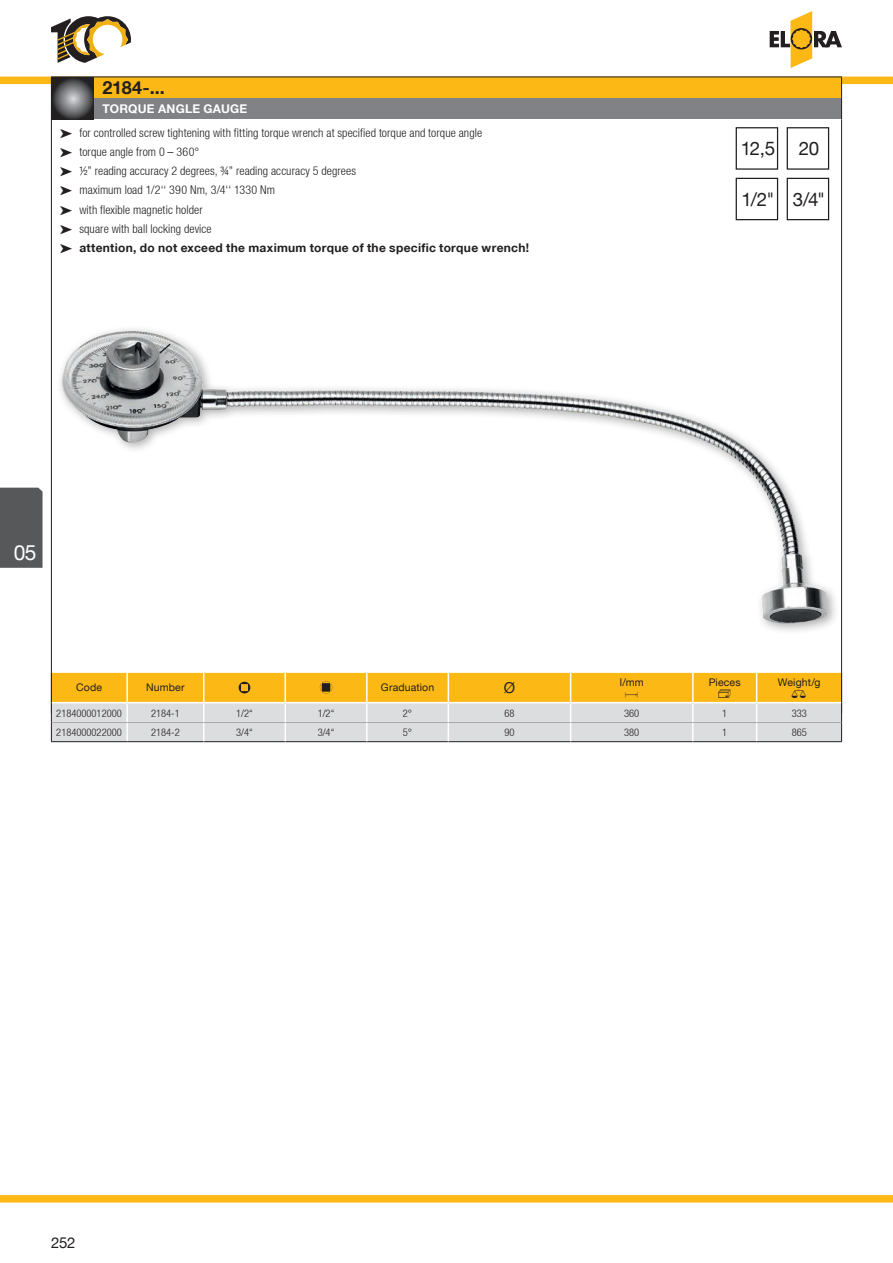
<style>
.page{position:relative;width:893px;height:1263px;background:#fff}
.page>*{position:absolute;margin:0;border:0;box-sizing:border-box;transform-origin:0 0}
.t1{font:21px "Helvetica Neue LT";color:#fff}
.t2{font:18.75px "Helvetica Neue LT";color:#231f20}
.t3{font:700 18px "Helvetica Neue LT";color:#231f20}
.t4{font:15px "Helvetica Neue LT";color:#231f20}
.t5{font:300 condensed 12px/19.2px "Helvetica Neue LT";letter-spacing:.01em;color:#231f20}
.t6{font:700 12px "Helvetica Neue LT";letter-spacing:.025em;color:#231f20}
.t7{font:700 12px "Helvetica Neue LT";letter-spacing:.02em;color:#fff}
.t8{font:300 condensed 10.5px "Helvetica Neue LT";color:#231f20}
.t9{font:10.5px "Helvetica Neue LT";letter-spacing:.01em;color:#231f20}
.t10{font:10.5px "elopikto 2013";color:#231f20}
.t11{font:10.5px "Tooltime";color:#231f20}
</style>
<div class="page">
<div style="left:0;top:1195px;width:893px;height:7px;background:#fcb814"></div>
<div style="left:0;top:77px;width:893px;height:7px;background:#fcb814"></div>
<svg style="left:770px;top:11px;width:72px;height:57px"></svg>
<svg style="left:51px;top:16px;width:80px;height:47px"></svg>
<div style="left:0;top:488px;width:43px;height:80px;background:#57585a"></div>
<div style="left:94px;top:77px;width:748px;height:21px;background:#fcb814"></div>
<div style="left:94px;top:98px;width:748px;height:21px;background:#808285"></div>
<svg style="left:51px;top:77px;width:1px;height:42px"></svg>
<hr style="left:94px;top:77px;width:748px;height:1px;background:#231f20">
<svg style="left:841px;top:77px;width:1px;height:42px"></svg>
<hr style="left:841px;top:119px;width:1px;height:594px;background:#231f20">
<hr style="left:51px;top:119px;width:1px;height:594px;background:#231f20">
<svg style="left:52px;top:77px;width:42px;height:42px;background:#58585a"></svg>
<svg style="left:51px;top:673px;width:791px;height:69px;background:#e6cb89"></svg>
<div style="left:56px;top:325px;width:784px;height:311px;background:#231f20;opacity:.35"></div>
<img style="left:62px;top:331px;width:345px;height:113px">
<div style="left:787px;top:178px;width:42px;height:42px;border:1px solid #231f20"></div>
<div style="left:736px;top:178px;width:42px;height:42px;border:1px solid #231f20"></div>
<div style="left:787px;top:127px;width:42px;height:43px;border:1px solid #231f20"></div>
<div style="left:736px;top:127px;width:42px;height:43px;border:1px solid #231f20"></div>
<h3 class="t3" style="left:102px;top:76px;width:64px">2184-...</h3>
<p class="t7" style="left:102px;top:101px;width:146px">TORQUE ANGLE GAUGE</p>
<p class="t5" style="left:79px;top:123px;width:404px">for controlled screw tightening with fitting torque wrench at specified torque and torque angle torque angle from 0 – 360°<br>½” reading accuracy 2 degrees, ¾” reading accuracy 5 degrees<br>maximum load 1/2‘‘ 390 Nm, 3/4‘‘ 1330 Nm<br>with flexible magnetic holder<br>square with ball locking device</p>
<p class="t6" style="left:79px;top:240px;width:451px">attention, do not exceed the maximum torque of the specific torque wrench!</p>
<h2 class="t2" style="left:741px;top:137px;width:36px">12,5</h2>
<h2 class="t2" style="left:799px;top:137px;width:22px">20</h2>
<h2 class="t2" style="left:741px;top:188px;width:85px">1/2" 3/4"</h2>
<h1 class="t1" style="left:14px;top:540px;width:24px">05</h1>
<p class="t9" style="left:76px;top:681px;width:27px">Code</p>
<p class="t9" style="left:146px;top:681px;width:40px">Number</p>
<p class="t9" style="left:381px;top:681px;width:55px">Graduation</p>
<p class="t4" style="left:504px;top:678px;width:13px">Ø</p>
<p class="t9" style="left:620px;top:676px;width:25px">l/mm</p>
<p class="t11" style="left:625px;top:689px;width:15px">T</p>
<p class="t9" style="left:709px;top:676px;width:33px">Pieces</p>
<p class="t10" style="left:718px;top:688px;width:14px">U</p>
<p class="t9" style="left:778px;top:676px;width:44px">Weight/g</p>
<p class="t10" style="left:792px;top:688px;width:16px">V</p>
<p class="t8" style="left:56px;top:707px;width:67px">2184000012000</p>
<p class="t8" style="left:151px;top:707px;width:30px">2184-1</p>
<p class="t8" style="left:236px;top:707px;width:18px">1/2“</p>
<p class="t8" style="left:318px;top:707px;width:18px">1/2“</p>
<p class="t8" style="left:403px;top:707px;width:11px">2°</p>
<p class="t8" style="left:504px;top:707px;width:12px">68</p>
<p class="t8" style="left:624px;top:707px;width:17px">360</p>
<p class="t8" style="left:722px;top:707px;width:7px">1</p>
<p class="t8" style="left:792px;top:707px;width:17px">333</p>
<p class="t8" style="left:56px;top:726px;width:67px">2184000022000</p>
<p class="t8" style="left:151px;top:726px;width:30px">2184-2</p>
<p class="t8" style="left:236px;top:726px;width:18px">3/4“</p>
<p class="t8" style="left:318px;top:726px;width:18px">3/4“</p>
<p class="t8" style="left:403px;top:726px;width:11px">5°</p>
<p class="t8" style="left:504px;top:726px;width:12px">90</p>
<p class="t8" style="left:624px;top:726px;width:17px">380</p>
<p class="t8" style="left:722px;top:726px;width:7px">1</p>
<p class="t8" style="left:792px;top:726px;width:17px">865</p>
<p class="t4" style="left:51px;top:1234px;width:26px">252</p>
</div>
